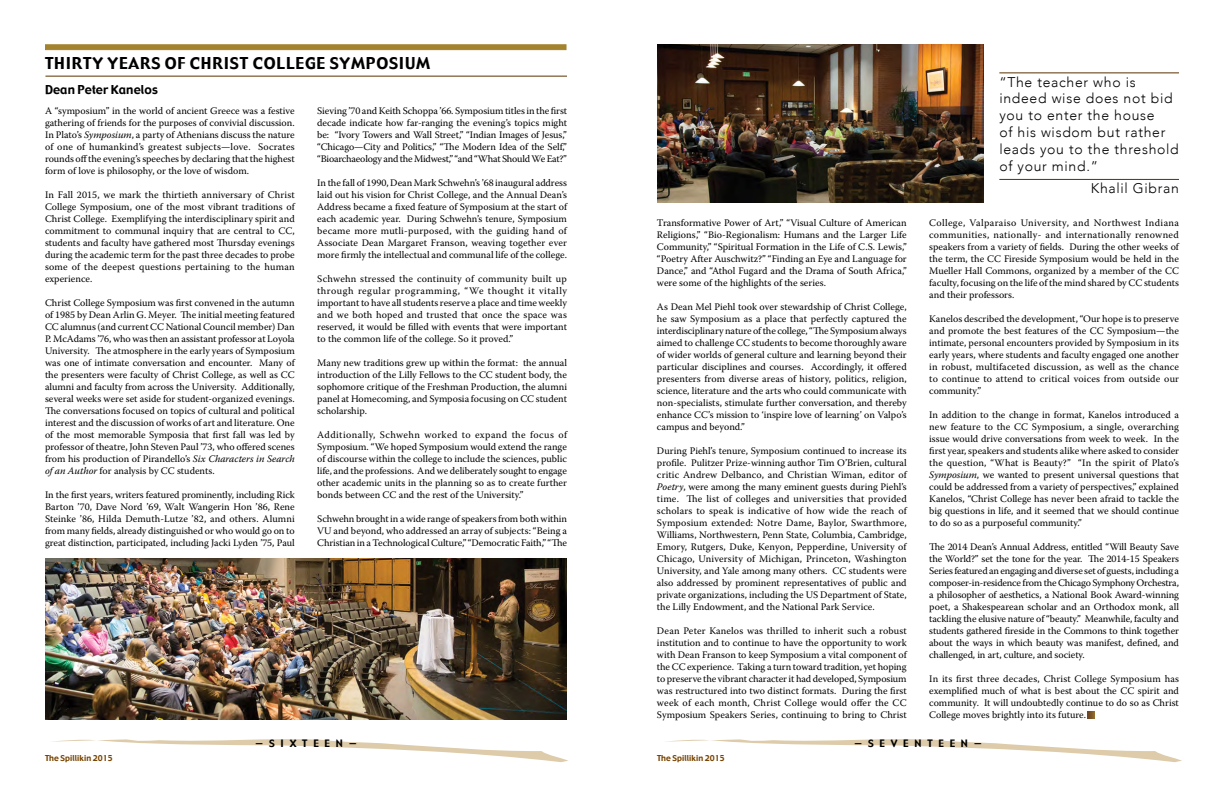
<style>
.page{position:relative;width:1224px;height:792px;background:#fff}
.page>*{position:absolute;margin:0;border:0;box-sizing:border-box;transform-origin:0 0}
.t1{font:16px "Gadget";letter-spacing:.05em;color:#000}
.t2{font:300 14px/16.8px "Avenir";letter-spacing:.05em;color:#000}
.t3{font:12px "Gadget";letter-spacing:.01em;color:#000}
.t4{font:10px/12px "Warnock Pro";color:#000;text-align:justify}
.t5{font:10px "Gadget";color:#000}
.t6{font:8px "Gadget";letter-spacing:.01em;color:#794400}
.s1{font-style:italic}
</style>
<div class="page">
<svg style="left:666px;top:739px;width:516px;height:23px"></svg>
<svg style="left:52px;top:739px;width:516px;height:23px"></svg>
<svg style="left:45px;top:44px;width:522px;height:6px;background:#a78837"></svg>
<hr style="left:45px;top:76px;width:522px;height:1px;background:#5b3100">
<img style="left:657px;top:45px;width:327px;height:157px">
<hr style="left:999px;top:73px;width:180px;height:1px;background:#5b3100">
<hr style="left:999px;top:179px;width:180px;height:1px;background:#5b3100">
<img style="left:45px;top:559px;width:522px;height:161px">
<svg style="left:1088px;top:712px;width:7px;height:7px"></svg>
<h1 class="t1" style="left:45px;top:53px;width:387px">THIRTY YEARS OF CHRIST COLLEGE SYMPOSIUM</h1>
<p class="t4" style="left:45px;top:104px;width:251px">A “symposium” in the world of ancient Greece was a festive gathering of friends for the purposes of convivial discussion.<br>In Plato’s <span class="s1">Symposium</span>, a party of Athenians discuss the nature of one of humankind’s greatest subjects—love. Socrates rounds off the evening’s speeches by declaring that the highest form of love is philosophy, or the love of wisdom.</p>
<p class="t4" style="left:45px;top:188px;width:251px">In Fall 2015, we mark the thirtieth anniversary of Christ College Symposium, one of the most vibrant traditions of Christ College. Exemplifying the interdisciplinary spirit and commitment to communal inquiry that are central to CC, students and faculty have gathered most Thursday evenings during the academic term for the past three decades to probe some of the deepest questions pertaining to the human experience.</p>
<p class="t4" style="left:45px;top:296px;width:251px">Christ College Symposium was first convened in the autumn of 1985 by Dean Arlin G. Meyer. The initial meeting featured CC alumnus (and current CC National Council member) Dan P. McAdams ’76, who was then an assistant professor at Loyola University. The atmosphere in the early years of Symposium was one of intimate conversation and encounter. Many of the presenters were faculty of Christ College, as well as CC alumni and faculty from across the University. Additionally, several weeks were set aside for student-organized evenings.<br>The conversations focused on topics of cultural and political interest and the discussion of works of art and literature. One of the most memorable Symposia that first fall was led by professor of theatre, John Steven Paul ’73, who offered scenes from his production of Pirandello’s <span class="s1">Six Characters in Search of an Author</span> for analysis by CC students.</p>
<p class="t4" style="left:45px;top:488px;width:251px">In the first years, writers featured prominently, including Rick Barton ’70, Dave Nord ’69, Walt Wangerin Hon ’86, Rene Steinke ’86, Hilda Demuth-Lutze ’82, and others. Alumni from many fields, already distinguished or who would go on to great distinction, participated, including Jacki Lyden ’75, Paul</p>
<p class="t3" style="left:45px;top:82px;width:114px">Dean Peter Kanelos</p>
<p class="t4" style="left:317px;top:104px;width:251px">Sieving ’70 and Keith Schoppa ’66. Symposium titles in the first decade indicate how far-ranging the evening’s topics might be: “Ivory Towers and Wall Street,” “Indian Images of Jesus,” “Chicago—City and Politics,” “The Modern Idea of the Self,” “Bioarchaeology and the Midwest,” “and “What Should We Eat?”</p>
<p class="t4" style="left:317px;top:176px;width:251px">In the fall of 1990, Dean Mark Schwehn’s ’68 inaugural address laid out his vision for Christ College, and the Annual Dean’s Address became a fixed feature of Symposium at the start of each academic year. During Schwehn’s tenure, Symposium became more mutli-purposed, with the guiding hand of Associate Dean Margaret Franson, weaving together ever more firmly the intellectual and communal life of the college.</p>
<p class="t4" style="left:317px;top:272px;width:251px">Schwehn stressed the continuity of community built up through regular programming, “We thought it vitally important to have all students reserve a place and time weekly and we both hoped and trusted that once the space was reserved, it would be filled with events that were important to the common life of the college. So it proved.”</p>
<p class="t4" style="left:317px;top:356px;width:251px">Many new traditions grew up within the format: the annual introduction of the Lilly Fellows to the CC student body, the sophomore critique of the Freshman Production, the alumni panel at Homecoming, and Symposia focusing on CC student scholarship.</p>
<p class="t4" style="left:317px;top:428px;width:251px">Additionally, Schwehn worked to expand the focus of Symposium. “We hoped Symposium would extend the range of discourse within the college to include the sciences, public life, and the professions. And we deliberately sought to engage other academic units in the planning so as to create further bonds between CC and the rest of the University.”</p>
<p class="t4" style="left:317px;top:512px;width:251px">Schwehn brought in a wide range of speakers from both within VU and beyond, who addressed an array of subjects: “Being a Christian in a Technological Culture,” “Democratic Faith,” “The</p>
<p class="t4" style="left:657px;top:217px;width:251px">Transformative Power of Art,” “Visual Culture of American Religions,” “Bio-Regionalism: Humans and the Larger Life Community,” “Spiritual Formation in the Life of C.S. Lewis,” “Poetry After Auschwitz?” “Finding an Eye and Language for Dance,” and “Athol Fugard and the Drama of South Africa,” were some of the highlights of the series.</p>
<p class="t4" style="left:657px;top:301px;width:251px">As Dean Mel Piehl took over stewardship of Christ College, he saw Symposium as a place that perfectly captured the interdisciplinary nature of the college, “The Symposium always aimed to challenge CC students to become thoroughly aware of wider worlds of general culture and learning beyond their particular disciplines and courses. Accordingly, it offered presenters from diverse areas of history, politics, religion, science, literature and the arts who could communicate with non-specialists, stimulate further conversation, and thereby enhance CC’s mission to ‘inspire love of learning’ on Valpo’s campus and beyond.”</p>
<p class="t4" style="left:657px;top:445px;width:251px">During Piehl’s tenure, Symposium continued to increase its profile. Pulitzer Prize-winning author Tim O’Brien, cultural critic Andrew Delbanco, and Christian Wiman, editor of <span class="s1">Poetry</span>, were among the many eminent guests during Piehl’s time. The list of colleges and universities that provided scholars to speak is indicative of how wide the reach of Symposium extended: Notre Dame, Baylor, Swarthmore, Williams, Northwestern, Penn State, Columbia, Cambridge, Emory, Rutgers, Duke, Kenyon, Pepperdine, University of Chicago, University of Michigan, Princeton, Washington University, and Yale among many others. CC students were also addressed by prominent representatives of public and private organizations, including the US Department of State, the Lilly Endowment, and the National Park Service.</p>
<p class="t4" style="left:657px;top:625px;width:251px">Dean Peter Kanelos was thrilled to inherit such a robust institution and to continue to have the opportunity to work with Dean Franson to keep Symposium a vital component of the CC experience. Taking a turn toward tradition, yet hoping to preserve the vibrant character it had developed, Symposium was restructured into two distinct formats. During the first week of each month, Christ College would offer the CC Symposium Speakers Series, continuing to bring to Christ</p>
<h2 class="t2" style="left:999px;top:73px;width:181px">“The teacher who is indeed wise does not bid you to enter the house<br>of his wisdom but rather leads you to the threshold of your mind.”</h2>
<h2 class="t2" style="left:1091px;top:180px;width:90px">Khalil Gibran</h2>
<p class="t4" style="left:929px;top:217px;width:251px">College, Valparaiso University, and Northwest Indiana communities, nationally- and internationally renowned speakers from a variety of fields. During the other weeks of the term, the CC Fireside Symposium would be held in the Mueller Hall Commons, organized by a member of the CC faculty, focusing on the life of the mind shared by CC students and their professors.</p>
<p class="t4" style="left:929px;top:313px;width:251px">Kanelos described the development, “Our hope is to preserve and promote the best features of the CC Symposium—the intimate, personal encounters provided by Symposium in its early years, where students and faculty engaged one another in robust, multifaceted discussion, as well as the chance to continue to attend to critical voices from outside our community.”</p>
<p class="t4" style="left:929px;top:409px;width:251px">In addition to the change in format, Kanelos introduced a new feature to the CC Symposium, a single, overarching issue would drive conversations from week to week. In the first year, speakers and students alike where asked to consider the question, “What is Beauty?” “In the spirit of Plato’s <span class="s1">Symposium</span>, we wanted to present universal questions that could be addressed from a variety of perspectives,” explained Kanelos, “Christ College has never been afraid to tackle the big questions in life, and it seemed that we should continue to do so as a purposeful community.”</p>
<p class="t4" style="left:929px;top:541px;width:251px">The 2014 Dean’s Annual Address, entitled “Will Beauty Save the World?” set the tone for the year. The 2014-15 Speakers Series featured an engaging and diverse set of guests, including a composer-in-residence from the Chicago Symphony Orchestra, a philosopher of aesthetics, a National Book Award-winning poet, a Shakespearean scholar and an Orthodox monk, all tackling the elusive nature of “beauty.” Meanwhile, faculty and students gathered fireside in the Commons to think together about the ways in which beauty was manifest, defined, and challenged, in art, culture, and society.</p>
<p class="t4" style="left:929px;top:673px;width:251px">In its first three decades, Christ College Symposium has exemplified much of what is best about the CC spirit and community. It will undoubtedly continue to do so as Christ College moves brightly into its future.</p>
<p class="t5" style="left:255px;top:737px;width:103px">— S I X T E E N —</p>
<p class="t5" style="left:854px;top:737px;width:129px">— S E V E N T E E N —</p>
<p class="t6" style="left:45px;top:753px;width:69px">The Spillikin 2015</p>
<p class="t6" style="left:657px;top:753px;width:69px">The Spillikin 2015</p>
</div>
